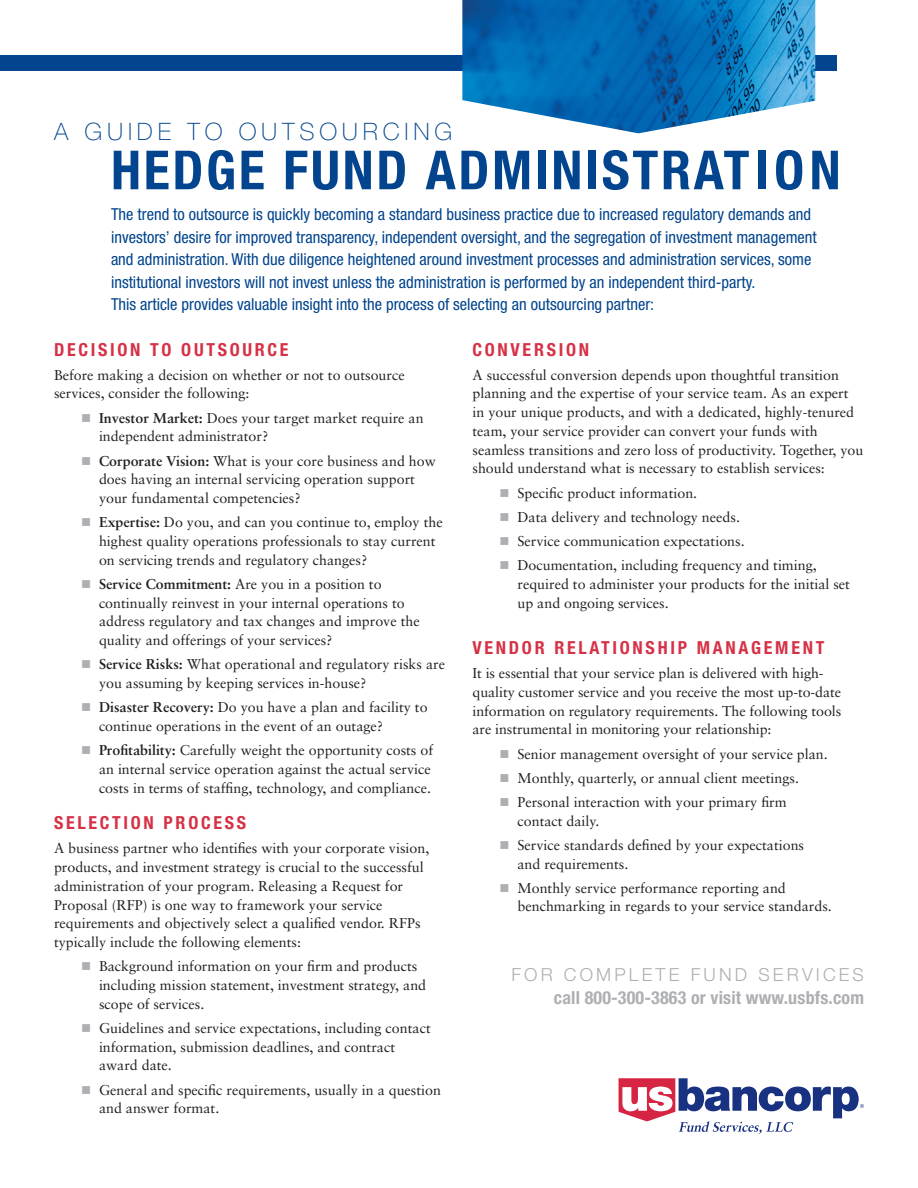
<style>
.page{position:relative;width:918px;height:1188px;background:#fff}
.page>*{position:absolute;margin:0;border:0;box-sizing:border-box;transform-origin:0 0}
.t1{font:700 condensed 54px "Helvetica Neue";letter-spacing:.05em;color:#02448d}
.t2{font:100 24px "Helvetica Neue";letter-spacing:.2em;color:#02448d}
.t3{font:700 condensed 18px "Helvetica Neue";letter-spacing:.15em;color:#d63247}
.t4{font:700 condensed 18px/22.5px "Helvetica Neue";letter-spacing:.01em;color:#aeafb3;text-align:right}
.t5{font:condensed 16.5px/22.5px "Helvetica Neue";color:#02448d}
.t6{font:14.25px/18.8px "Sabon";color:#231f20}
.s1{color:#aeafb3}
.s2{font-weight:700}
.s3{font-weight:300;font-stretch:normal}
</style>
<div class="page">
<svg style="left:619px;top:1078px;width:245px;height:56px"></svg>
<div style="left:0;top:55px;width:837px;height:15px;background:#02448d"></div>
<img style="left:462px;top:0;width:353px;height:133px">
<p class="t2" style="left:54px;top:118px;width:400px">A GUIDE TO OUTSOURCING</p>
<p class="t1" style="left:111px;top:137px;width:731px">HEDGE FUND ADMINISTRATION</p>
<p class="t5" style="left:111px;top:203px;width:707px">The trend to outsource is quickly becoming a standard business practice due to increased regulatory demands and investors’ desire for improved transparency, independent oversight, and the segregation of investment management and administration. With due diligence heightened around investment processes and administration services, some institutional investors will not invest unless the administration is performed by an independent third-party.<br>This article provides valuable insight into the process of selecting an outsourcing partner:</p>
<p class="t3" style="left:54px;top:338px;width:236px">DECISION TO OUTSOURCE</p>
<p class="t6" style="left:54px;top:365px;width:352px">Before making a decision on whether or not to outsource services, consider the following:</p>
<p class="t6" style="left:99px;top:408px;width:326px;text-indent:-18px"><span class="s1">■</span> <span class="s2">Investor Market:</span> Does your target market require an independent administrator?</p>
<p class="t6" style="left:99px;top:451px;width:338px;text-indent:-18px"><span class="s1">■</span> <span class="s2">Corporate Vision:</span> What is your core business and how does having an internal servicing operation support your fundamental competencies?</p>
<p class="t6" style="left:99px;top:513px;width:345px;text-indent:-18px"><span class="s1">■</span> <span class="s2">Expertise:</span> Do you, and can you continue to, employ the highest quality operations professionals to stay current on servicing trends and regulatory changes?</p>
<p class="t6" style="left:99px;top:574px;width:322px;text-indent:-18px"><span class="s1">■</span> <span class="s2">Service Commitment:</span> Are you in a position to continually reinvest in your internal operations to address regulatory and tax changes and improve the quality and offerings of your services?</p>
<p class="t6" style="left:99px;top:655px;width:348px;text-indent:-18px"><span class="s1">■</span> <span class="s2">Service Risks:</span> What operational and regulatory risks are you assuming by keeping services in-house?</p>
<p class="t6" style="left:99px;top:698px;width:330px;text-indent:-18px"><span class="s1">■</span> <span class="s2">Disaster Recovery:</span> Do you have a plan and facility to continue operations in the event of an outage?</p>
<p class="t6" style="left:99px;top:741px;width:336px;text-indent:-18px"><span class="s1">■</span> <span class="s2">Profitability:</span> Carefully weight the opportunity costs of an internal service operation against the actual service costs in terms of staffing, technology, and compliance.</p>
<p class="t3" style="left:54px;top:812px;width:194px">SELECTION PROCESS</p>
<p class="t6" style="left:54px;top:839px;width:377px">A business partner who identifies with your corporate vision, products, and investment strategy is crucial to the successful administration of your program. Releasing a Request for Proposal (RFP) is one way to framework your service requirements and objectively select a qualified vendor. RFPs typically include the following elements:</p>
<p class="t6" style="left:99px;top:957px;width:329px;text-indent:-18px"><span class="s1">■</span> Background information on your firm and products including mission statement, investment strategy, and scope of services.</p>
<p class="t6" style="left:99px;top:1018px;width:333px;text-indent:-18px"><span class="s1">■</span> Guidelines and service expectations, including contact information, submission deadlines, and contract award date.</p>
<p class="t6" style="left:99px;top:1080px;width:344px;text-indent:-18px"><span class="s1">■</span> General and specific requirements, usually in a question and answer format.</p>
<p class="t3" style="left:472px;top:338px;width:118px">CONVERSION</p>
<p class="t6" style="left:472px;top:365px;width:392px">A successful conversion depends upon thoughtful transition planning and the expertise of your service team. As an expert in your unique products, and with a dedicated, highly-tenured team, your service provider can convert your funds with seamless transitions and zero loss of productivity. Together, you should understand what is necessary to establish services:</p>
<p class="t6" style="left:500px;top:483px;width:199px"><span class="s1">■</span> Specific product information.</p>
<p class="t6" style="left:500px;top:507px;width:242px"><span class="s1">■</span> Data delivery and technology needs.</p>
<p class="t6" style="left:500px;top:531px;width:247px"><span class="s1">■</span> Service communication expectations.</p>
<p class="t6" style="left:518px;top:556px;width:334px;text-indent:-18px"><span class="s1">■</span> Documentation, including frequency and timing, required to administer your products for the initial set up and ongoing services.</p>
<p class="t3" style="left:472px;top:637px;width:353px">VENDOR RELATIONSHIP MANAGEMENT</p>
<p class="t6" style="left:472px;top:664px;width:370px">It is essential that your service plan is delivered with high&shy;quality customer service and you receive the most up-to-date information on regulatory requirements. The following tools are instrumental in monitoring your relationship:</p>
<p class="t6" style="left:500px;top:744px;width:330px"><span class="s1">■</span> Senior management oversight of your service plan.</p>
<p class="t6" style="left:500px;top:768px;width:301px"><span class="s1">■</span> Monthly, quarterly, or annual client meetings.</p>
<p class="t6" style="left:518px;top:792px;width:271px;text-indent:-18px"><span class="s1">■</span> Personal interaction with your primary firm contact daily.</p>
<p class="t6" style="left:518px;top:835px;width:288px;text-indent:-18px"><span class="s1">■</span> Service standards defined by your expectations and requirements.</p>
<p class="t6" style="left:518px;top:878px;width:316px;text-indent:-18px"><span class="s1">■</span> Monthly service performance reporting and benchmarking in regards to your service standards.</p>
<p class="t4" style="left:511px;top:963px;width:354px"><span class="s3">FOR COMPLETE FUND SERVICES </span>call 800-300-3863 or visit www.usbfs.com</p>
</div>
